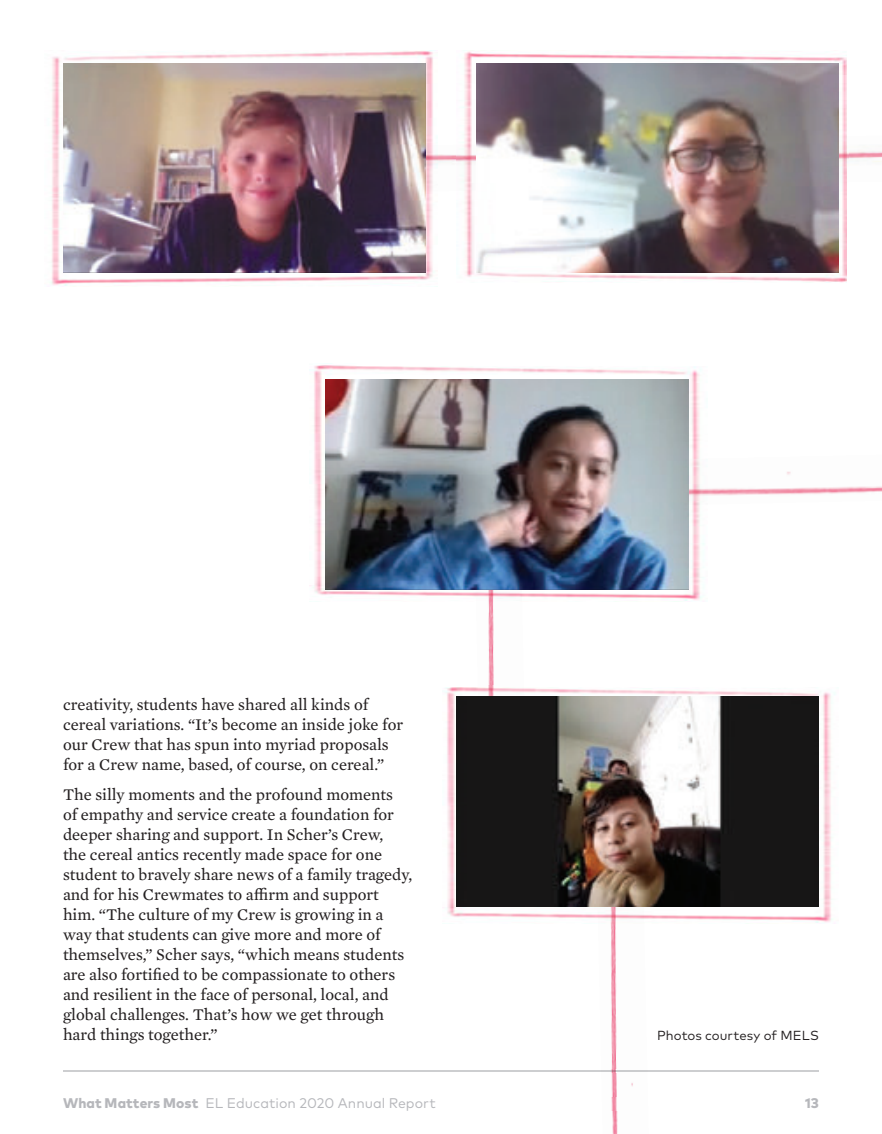
<style>
.page{position:relative;width:882px;height:1134px;background:#fff}
.page>*{position:absolute;margin:0;border:0;box-sizing:border-box;transform-origin:0 0}
.AR20-body{font:16.62px/19.9px "Mercury Text G2";color:#231f20}
.t1{font:14px "Mark Pro";color:#b6b7bb}
.t2{font:800 14px "Mark Pro";color:#b6b7bb}
.AR20-DonorName{font:13.12px "Mark Pro";color:#231f20}
.s1{font-weight:800}
</style>
<div class="page">
<img style="left:610px;top:923px;width:23px;height:211px">
<img style="left:488px;top:602px;width:6px;height:83px">
<img style="left:437px;top:151px;width:445px;height:15px">
<img style="left:50px;top:50px;width:387px;height:237px">
<img style="left:457px;top:51px;width:390px;height:232px">
<img style="left:310px;top:365px;width:397px;height:237px">
<img style="left:445px;top:685px;width:390px;height:238px">
<hr style="left:63px;top:1070px;width:756px;height:2px;background:#c7c8ca">
<p class="AR20-body" style="left:63px;top:693px;width:342px">creativity, students have shared all kinds of cereal variations. “It’s become an inside joke for our Crew that has spun into myriad proposals for a Crew name, based, of course, on cereal.”</p>
<p class="AR20-body" style="left:63px;top:784px;width:351px">The silly moments and the profound moments<br>of empathy and service create a foundation for deeper sharing and support. In Scher’s Crew,<br>the cereal antics recently made space for one student to bravely share news of a family tragedy, and for his Crewmates to affirm and support him. “The culture of my Crew is growing in a way that students can give more and more of themselves,” Scher says, “which means students are also fortified to be compassionate to others and resilient in the face of personal, local, and global challenges. That’s how we get through hard things together.”</p>
<p class="AR20-DonorName" style="left:657px;top:1025px;width:163px">Photos courtesy of MELS</p>
<p class="t1" style="left:63px;top:1093px;width:374px"><span class="s1">What Matters Most</span> EL Education 2020 Annual Report</p>
<p class="t2" style="left:805px;top:1092px;width:15px">13</p>
</div>
